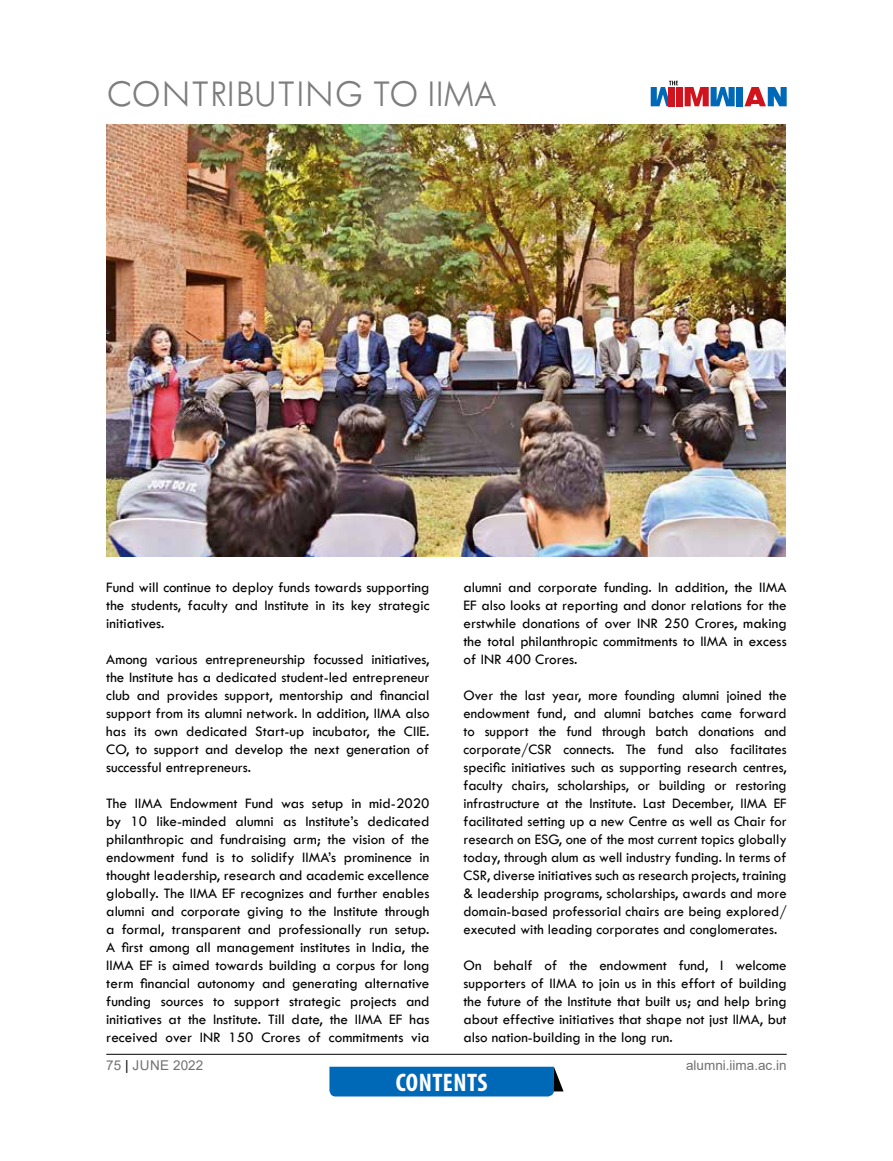
<style>
.page{position:relative;width:893px;height:1161px;background:#fff}
.page>*{position:absolute;margin:0;border:0;box-sizing:border-box;transform-origin:0 0}
.t1{font:300 39px "Tw Cen MT Std";color:#7d7d7d}
.t2{font:700 condensed 25.5px "Myriad Pro";letter-spacing:.02em;color:#fff}
.t3{font:15px/18px "Tw Cen";color:#000;text-align:justify}
.t4{font:13.5px "Arial";color:#727171}
.s1{color:#000}
</style>
<div class="page">
<hr style="left:106px;top:1054px;width:681px;height:1px;background:#000">
<div style="left:677px;top:87px;width:6px;height:19px;background:#d0131c"></div>
<div style="left:736px;top:87px;width:7px;height:19px;background:#0069b7"></div>
<svg style="left:744px;top:87px;width:43px;height:19px"></svg>
<svg style="left:685px;top:87px;width:50px;height:19px"></svg>
<svg style="left:651px;top:81px;width:27px;height:25px"></svg>
<div style="left:329px;top:1067px;width:234px;height:29px;background:#0069b7"></div>
<img style="left:106px;top:124px;width:680px;height:432px">
<h1 class="t1" style="left:106px;top:72px;width:392px">CONTRIBUTING TO IIMA</h1>
<p class="t3" style="left:106px;top:579px;width:325px">Fund will continue to deploy funds towards supporting the students, faculty and Institute in its key strategic initiatives.</p>
<p class="t3" style="left:106px;top:651px;width:325px">Among various entrepreneurship focussed initiatives, the Institute has a dedicated student-led entrepreneur club and provides support, mentorship and financial support from its alumni network. In addition, IIMA also has its own dedicated Start-up incubator, the CIIE.<br>CO, to support and develop the next generation of successful entrepreneurs.</p>
<p class="t3" style="left:106px;top:795px;width:325px">The IIMA Endowment Fund was setup in mid-2020 by 10 like-minded alumni as Institute’s dedicated philanthropic and fundraising arm; the vision of the endowment fund is to solidify IIMA’s prominence in thought leadership, research and academic excellence globally. The IIMA EF recognizes and further enables alumni and corporate giving to the Institute through a formal, transparent and professionally run setup.<br>A first among all management institutes in India, the IIMA EF is aimed towards building a corpus for long term financial autonomy and generating alternative funding sources to support strategic projects and initiatives at the Institute. Till date, the IIMA EF has received over INR 150 Crores of commitments via</p>
<p class="t3" style="left:463px;top:579px;width:325px">alumni and corporate funding. In addition, the IIMA EF also looks at reporting and donor relations for the erstwhile donations of over INR 250 Crores, making the total philanthropic commitments to IIMA in excess of INR 400 Crores.</p>
<p class="t3" style="left:463px;top:687px;width:325px">Over the last year, more founding alumni joined the endowment fund, and alumni batches came forward to support the fund through batch donations and corporate/CSR connects. The fund also facilitates specific initiatives such as supporting research centres, faculty chairs, scholarships, or building or restoring infrastructure at the Institute. Last December, IIMA EF facilitated setting up a new Centre as well as Chair for research on ESG, one of the most current topics globally today, through alum as well industry funding. In terms of CSR, diverse initiatives such as research projects, training &amp; leadership programs, scholarships, awards and more domain-based professorial chairs are being explored/ executed with leading corporates and conglomerates.</p>
<p class="t3" style="left:463px;top:957px;width:325px">On behalf of the endowment fund, I welcome supporters of IIMA to join us in this effort of building the future of the Institute that built us; and help bring about effective initiatives that shape not just IIMA, but also nation-building in the long run.</p>
<p class="t4" style="left:106px;top:1056px;width:98px">75 <span class="s1">|</span> JUNE 2022</p>
<p class="t4" style="left:686px;top:1056px;width:102px">alumni.iima.ac.in</p>
<h2 class="t2" style="left:396px;top:1067px;width:93px">CONTENTS</h2>
</div>
